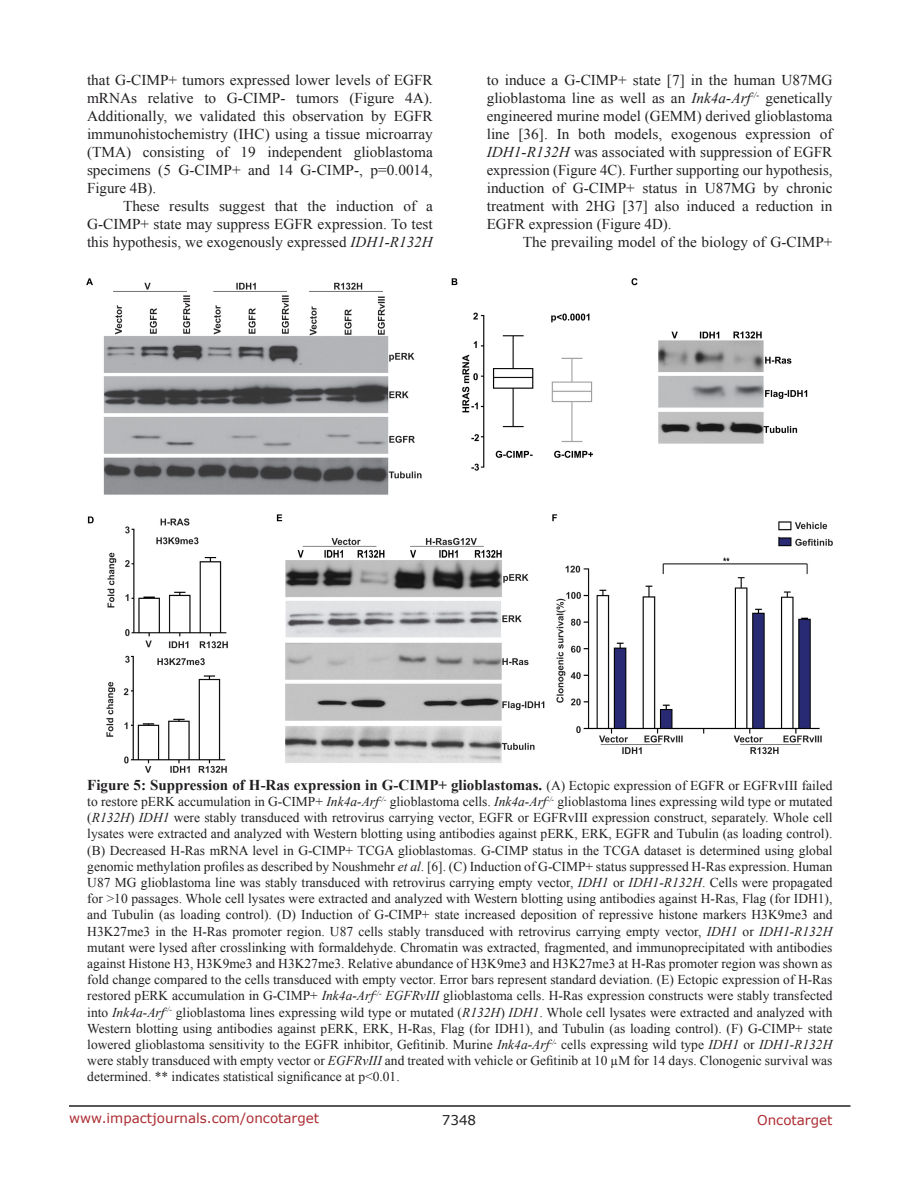
<style>
.page{position:relative;width:918px;height:1188px;background:#fff}
.page>*{position:absolute;margin:0;border:0;box-sizing:border-box;transform-origin:0 0}
.BodyText{font:15px/18px "Times New Roman";color:#221f22;text-align:justify}
.FigureText{font:700 15px "Times New Roman";color:#221f22}
.FigureText-2{font:13.5px/16.2px "Times New Roman";color:#221f22;text-align:justify}
.t1{font:13.5px "Verdana";color:#ac2b31}
.t2{font:13.5px "Verdana";color:#221f22}
.s1{font-style:italic}
.s2{font-weight:400;font-size:13.5px}
</style>
<div class="page">
<hr style="left:69px;top:1105px;width:781px;height:2px;background:#231f20">
<img style="left:87px;top:279px;width:745px;height:493px">
<p class="BodyText" style="left:87px;top:71px;width:347px">that G-CIMP+ tumors expressed lower levels of EGFR mRNAs relative to G-CIMP- tumors (Figure 4A).<br>Additionally, we validated this observation by EGFR immunohistochemistry (IHC) using a tissue microarray (TMA) consisting of 19 independent glioblastoma specimens (5 G-CIMP+ and 14 G-CIMP-, p=0.0014, Figure 4B).</p>
<p class="BodyText" style="left:87px;top:197px;width:347px;text-indent:36px">These results suggest that the induction of a G-CIMP+ state may suppress EGFR expression. To test this hypothesis, we exogenously expressed <span class="s1">IDH1-R132H</span></p>
<p class="BodyText" style="left:487px;top:71px;width:347px">to induce a G-CIMP+ state [7] in the human U87MG glioblastoma line as well as an <span class="s1">Ink4a-Arf</span><sup>-/-</sup> genetically engineered murine model (GEMM) derived glioblastoma line [36]. In both models, exogenous expression of <span class="s1">IDH1-R132H</span> was associated with suppression of EGFR expression (Figure 4C). Further supporting our hypothesis, induction of G-CIMP+ status in U87MG by chronic treatment with 2HG [37] also induced a reduction in EGFR expression (Figure 4D).</p>
<p class="BodyText" style="left:523px;top:233px;width:311px">The prevailing model of the biology of G-CIMP+</p>
<p class="FigureText" style="left:87px;top:774px;width:747px">Figure 5: Suppression of H-Ras expression in G-CIMP+ glioblastomas. <span class="s2">(A) Ectopic expression of EGFR or EGFRvIII failed</span></p>
<p class="FigureText-2" style="left:87px;top:793px;width:747px">to restore pERK accumulation in G-CIMP+ <span class="s1">Ink4a-Arf</span><sup>-/-</sup> glioblastoma cells. <span class="s1">Ink4a-Arf</span><sup>-/-</sup> glioblastoma lines expressing wild type or mutated (<span class="s1">R132H</span>) <span class="s1">IDH1</span> were stably transduced with retrovirus carrying vector, EGFR or EGFRvIII expression construct, separately. Whole cell lysates were extracted and analyzed with Western blotting using antibodies against pERK, ERK, EGFR and Tubulin (as loading control). (B) Decreased H-Ras mRNA level in G-CIMP+ TCGA glioblastomas. G-CIMP status in the TCGA dataset is determined using global genomic methylation profiles as described by Noushmehr <span class="s1">et al</span>. [6]. (C) Induction of G-CIMP+ status suppressed H-Ras expression. Human U87 MG glioblastoma line was stably transduced with retrovirus carrying empty vector, <span class="s1">IDH1</span> or <span class="s1">IDH1-R132H</span>. Cells were propagated for &gt;10 passages. Whole cell lysates were extracted and analyzed with Western blotting using antibodies against H-Ras, Flag (for IDH1), and Tubulin (as loading control). (D) Induction of G-CIMP+ state increased deposition of repressive histone markers H3K9me3 and H3K27me3 in the H-Ras promoter region. U87 cells stably transduced with retrovirus carrying empty vector, <span class="s1">IDH1</span> or <span class="s1">IDH1-R132H </span>mutant were lysed after crosslinking with formaldehyde. Chromatin was extracted, fragmented, and immunoprecipitated with antibodies against Histone H3, H3K9me3 and H3K27me3. Relative abundance of H3K9me3 and H3K27me3 at H-Ras promoter region was shown as fold change compared to the cells transduced with empty vector. Error bars represent standard deviation. (E) Ectopic expression of H-Ras restored pERK accumulation in G-CIMP+ <span class="s1">Ink4a-Arf</span><sup>-/-</sup> <span class="s1">EGFRvIII</span> glioblastoma cells. H-Ras expression constructs were stably transfected into <span class="s1">Ink4a-Arf</span><sup>-/-</sup> glioblastoma lines expressing wild type or mutated (<span class="s1">R132H</span>) <span class="s1">IDH1</span>. Whole cell lysates were extracted and analyzed with Western blotting using antibodies against pERK, ERK, H-Ras, Flag (for IDH1), and Tubulin (as loading control). (F) G-CIMP+ state lowered glioblastoma sensitivity to the EGFR inhibitor, Gefitinib. Murine <span class="s1">Ink4a-Arf</span><sup>-/-</sup> cells expressing wild type <span class="s1">IDH1</span> or <span class="s1">IDH1-R132H </span>were stably transduced with empty vector or <span class="s1">EGFRvIII</span> and treated with vehicle or Gefitinib at 10 µM for 14 days. Clonogenic survival was determined. ** indicates statistical significance at p&lt;0.01.</p>
<p class="t1" style="left:69px;top:1109px;width:252px">www.impactjournals.com/oncotarget</p>
<p class="t2" style="left:442px;top:1111px;width:36px">7348</p>
<p class="t1" style="left:757px;top:1111px;width:77px">Oncotarget</p>
</div>
